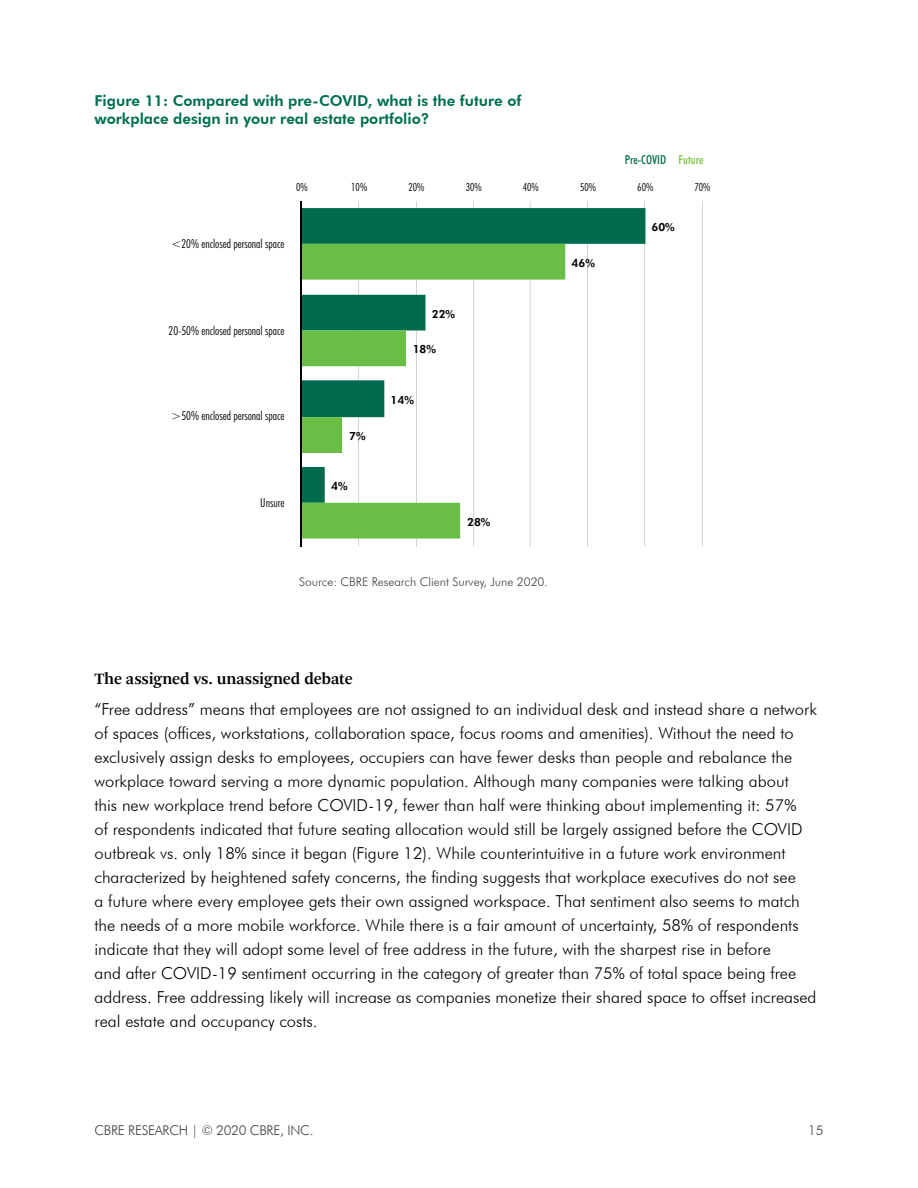
<style>
.page{position:relative;width:918px;height:1188px;background:#fff}
.page>*{position:absolute;margin:0;border:0;box-sizing:border-box;transform-origin:0 0}
.t1{font:300 16.5px/24px "Futura BT";color:#000}
.t2{font:600 16.5px "Arnhem Pro";letter-spacing:-.005em;color:#000}
.t3{font:800 15px/18px "Futura BT";color:#006f51}
.t4{font:300 13.5px "Futura BT";letter-spacing:-.02em;color:#414042}
.t5{font:300 condensed 12.3px "Futura BT";color:#000}
.t6{font:500 condensed 12.3px "Futura BT";color:#016b4e}
.t7{font:300 12px "Futura BT";color:#414042}
.t8{font:300 condensed 11.25px "Futura BT";color:#000}
.t9{font:800 11.25px "Futura BT";color:#000}
.s1{color:#7ac143}
</style>
<div class="page">
<hr style="left:359px;top:201px;width:1px;height:346px;background:#636466">
<hr style="left:416px;top:201px;width:1px;height:346px;background:#636466">
<hr style="left:474px;top:201px;width:1px;height:346px;background:#636466">
<hr style="left:530px;top:201px;width:1px;height:346px;background:#636466">
<hr style="left:587px;top:201px;width:1px;height:346px;background:#636466">
<hr style="left:645px;top:201px;width:1px;height:346px;background:#636466">
<hr style="left:702px;top:201px;width:1px;height:346px;background:#636466">
<svg style="left:302px;top:208px;width:343px;height:295px"></svg>
<svg style="left:302px;top:244px;width:263px;height:295px"></svg>
<hr style="left:301px;top:201px;width:1px;height:346px;background:#000">
<p class="t3" style="left:94px;top:91px;width:429px">Figure 11: Compared with pre-COVID, what is the future of workplace design in your real estate portfolio?</p>
<p class="t6" style="left:625px;top:152px;width:80px">Pre-COVID <span class="s1">Future</span></p>
<p class="t8" style="left:296px;top:180px;width:13px">0%</p>
<p class="t8" style="left:351px;top:180px;width:17px">10%</p>
<p class="t8" style="left:408px;top:180px;width:17px">20%</p>
<p class="t8" style="left:466px;top:180px;width:17px">30%</p>
<p class="t8" style="left:523px;top:180px;width:17px">40%</p>
<p class="t8" style="left:580px;top:180px;width:17px">50%</p>
<p class="t8" style="left:637px;top:180px;width:17px">60%</p>
<p class="t8" style="left:695px;top:180px;width:17px">70%</p>
<p class="t5" style="left:171px;top:236px;width:115px">&lt;20% enclosed personal space</p>
<p class="t5" style="left:169px;top:323px;width:117px">20-50% enclosed personal space</p>
<p class="t5" style="left:171px;top:409px;width:115px">&gt;50% enclosed personal space</p>
<p class="t5" style="left:260px;top:495px;width:26px">Unsure</p>
<p class="t9" style="left:349px;top:429px;width:18px">7%</p>
<p class="t9" style="left:331px;top:479px;width:18px">4%</p>
<p class="t9" style="left:432px;top:307px;width:25px">22%</p>
<p class="t9" style="left:413px;top:342px;width:25px">18%</p>
<p class="t9" style="left:391px;top:393px;width:25px">14%</p>
<p class="t9" style="left:467px;top:515px;width:25px">28%</p>
<p class="t7" style="left:299px;top:575px;width:250px">Source: CBRE Research Client Survey, June 2020.</p>
<p class="t9" style="left:572px;top:256px;width:25px">46%</p>
<p class="t9" style="left:652px;top:220px;width:25px">60%</p>
<p class="t2" style="left:94px;top:668px;width:260px">The assigned vs. unassigned debate</p>
<p class="t1" style="left:94px;top:697px;width:724px">“Free address” means that employees are not assigned to an individual desk and instead share a network of spaces (offices, workstations, collaboration space, focus rooms and amenities). Without the need to exclusively assign desks to employees, occupiers can have fewer desks than people and rebalance the workplace toward serving a more dynamic population. Although many companies were talking about<br>this new workplace trend before COVID-19, fewer than half were thinking about implementing it: 57%<br>of respondents indicated that future seating allocation would still be largely assigned before the COVID outbreak vs. only 18% since it began (Figure 12). While counterintuitive in a future work environment characterized by heightened safety concerns, the finding suggests that workplace executives do not see<br>a future where every employee gets their own assigned workspace. That sentiment also seems to match the needs of a more mobile workforce. While there is a fair amount of uncertainty, 58% of respondents indicate that they will adopt some level of free address in the future, with the sharpest rise in before<br>and after COVID-19 sentiment occurring in the category of greater than 75% of total space being free address. Free addressing likely will increase as companies monetize their shared space to offset increased real estate and occupancy costs.</p>
<p class="t4" style="left:94px;top:1122px;width:221px">CBRE RESEARCH | © 2020 CBRE, INC.</p>
<p class="t4" style="left:808px;top:1122px;width:17px">15</p>
</div>
